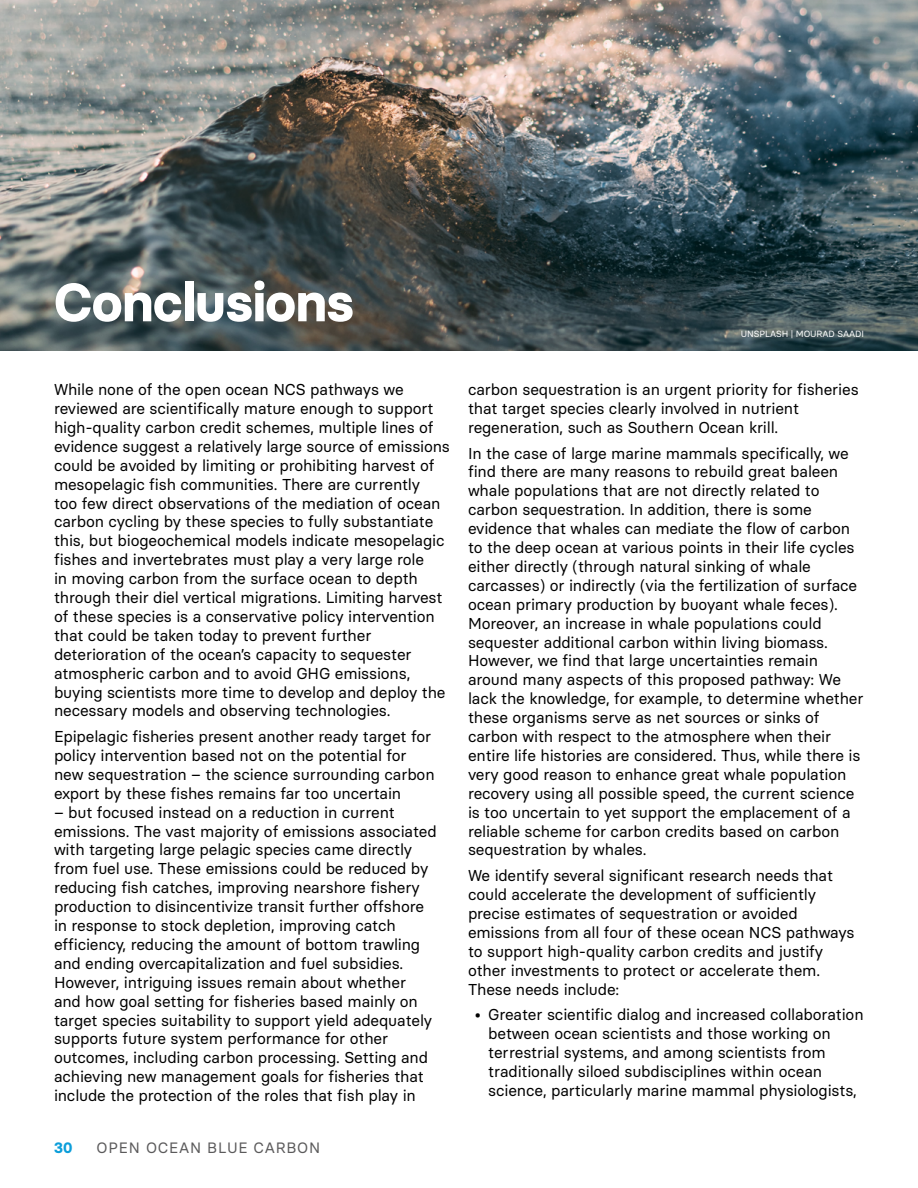
<style>
.page{position:relative;width:918px;height:1188px;background:#fff}
.page>*{position:absolute;margin:0;border:0;box-sizing:border-box;transform-origin:0 0}
.t1{font:700 54px "Basier Circle";letter-spacing:-.01em;color:#fff}
.t2{font:15.75px/18.9px "Basier Circle";letter-spacing:-.01em;color:#000}
.t3{font:15px "Basier Circle";letter-spacing:.05em;color:#5b5a5b}
.t4{font:700 15px "Basier Circle";color:#0c9eda}
.t5{font:9px "Basier Circle";letter-spacing:-.01em;color:#fff}
</style>
<div class="page">
<img style="left:0;top:0;width:918px;height:351px">
<h1 class="t1" style="left:54px;top:269px;width:301px">Conclusions</h1>
<p class="t2" style="left:54px;top:380px;width:398px">While none of the open ocean NCS pathways we reviewed are scientifically mature enough to support high-quality carbon credit schemes, multiple lines of evidence suggest a relatively large source of emissions could be avoided by limiting or prohibiting harvest of mesopelagic fish communities. There are currently<br>too few direct observations of the mediation of ocean carbon cycling by these species to fully substantiate this, but biogeochemical models indicate mesopelagic fishes and invertebrates must play a very large role<br>in moving carbon from the surface ocean to depth through their diel vertical migrations. Limiting harvest of these species is a conservative policy intervention that could be taken today to prevent further deterioration of the ocean’s capacity to sequester atmospheric carbon and to avoid GHG emissions, buying scientists more time to develop and deploy the necessary models and observing technologies.</p>
<p class="t2" style="left:54px;top:727px;width:382px">Epipelagic fisheries present another ready target for policy intervention based not on the potential for new sequestration – the science surrounding carbon export by these fishes remains far too uncertain</p>
<p class="t2" style="left:54px;top:802px;width:384px">– but focused instead on a reduction in current emissions. The vast majority of emissions associated with targeting large pelagic species came directly from fuel use. These emissions could be reduced by reducing fish catches, improving nearshore fishery production to disincentivize transit further offshore in response to stock depletion, improving catch efficiency, reducing the amount of bottom trawling and ending overcapitalization and fuel subsidies.<br>However, intriguing issues remain about whether and how goal setting for fisheries based mainly on target species suitability to support yield adequately supports future system performance for other outcomes, including carbon processing. Setting and achieving new management goals for fisheries that include the protection of the roles that fish play in</p>
<p class="t4" style="left:54px;top:1139px;width:20px">30</p>
<p class="t3" style="left:97px;top:1139px;width:225px">OPEN OCEAN BLUE CARBON</p>
<p class="t5" style="left:741px;top:328px;width:125px">UNSPLASH | MOURAD SAADI</p>
<p class="t2" style="left:468px;top:380px;width:392px">carbon sequestration is an urgent priority for fisheries that target species clearly involved in nutrient regeneration, such as Southern Ocean krill.</p>
<p class="t2" style="left:468px;top:443px;width:397px">In the case of large marine mammals specifically, we find there are many reasons to rebuild great baleen whale populations that are not directly related to carbon sequestration. In addition, there is some evidence that whales can mediate the flow of carbon to the deep ocean at various points in their life cycles either directly (through natural sinking of whale carcasses) or indirectly (via the fertilization of surface ocean primary production by buoyant whale feces).<br>Moreover, an increase in whale populations could sequester additional carbon within living biomass.<br>However, we find that large uncertainties remain around many aspects of this proposed pathway: We lack the knowledge, for example, to determine whether these organisms serve as net sources or sinks of carbon with respect to the atmosphere when their entire life histories are considered. Thus, while there is very good reason to enhance great whale population recovery using all possible speed, the current science is too uncertain to yet support the emplacement of a reliable scheme for carbon credits based on carbon sequestration by whales.</p>
<p class="t2" style="left:468px;top:866px;width:388px">We identify several significant research needs that could accelerate the development of sufficiently precise estimates of sequestration or avoided emissions from all four of these ocean NCS pathways to support high-quality carbon credits and justify other investments to protect or accelerate them.<br>These needs include:</p>
<p class="t2" style="left:488px;top:1005px;width:377px;text-indent:-13px">• Greater scientific dialog and increased collaboration between ocean scientists and those working on terrestrial systems, and among scientists from traditionally siloed subdisciplines within ocean science, particularly marine mammal physiologists,</p>
</div>
